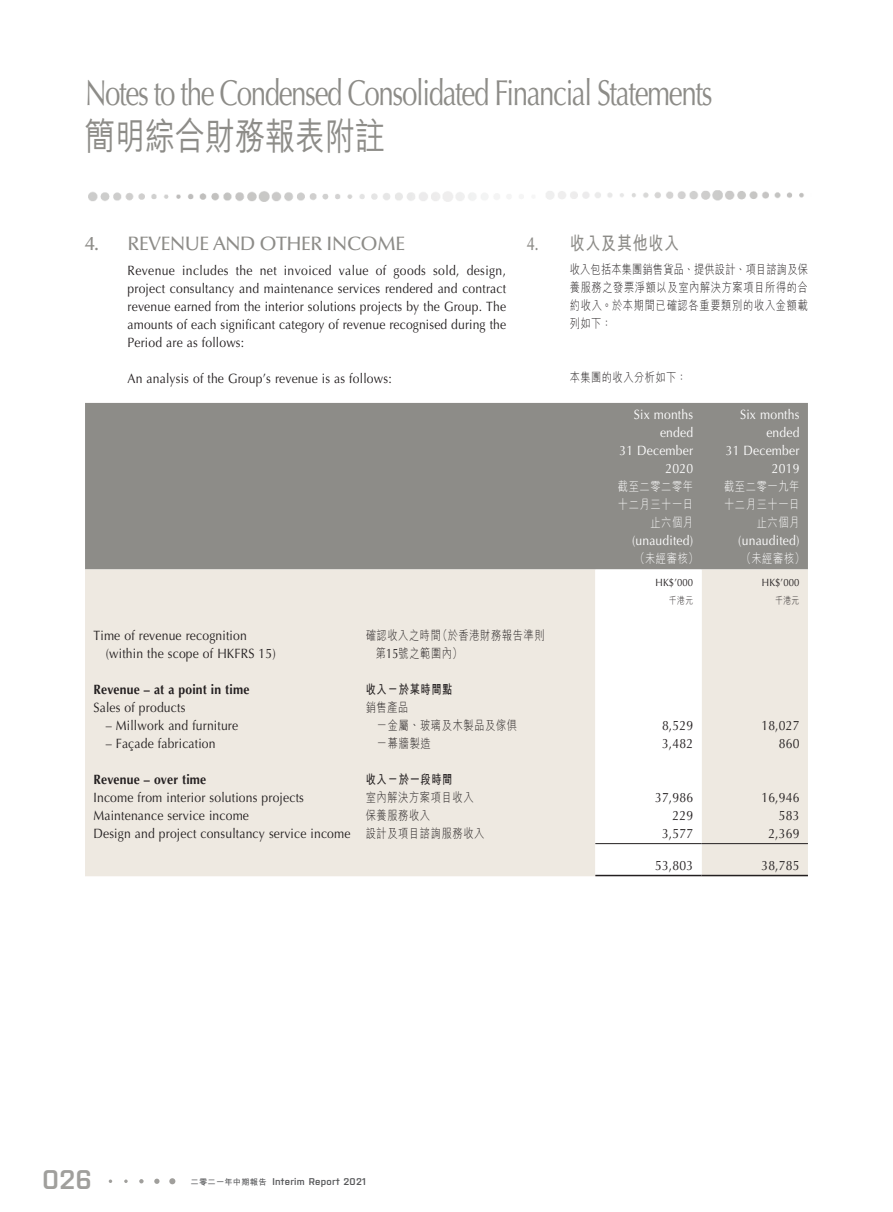
<style>
.page{position:relative;width:893px;height:1212px;background:#fff}
.page>*{position:absolute;margin:0;border:0;box-sizing:border-box;transform-origin:0 0}
.t1{font:500 37.5px "M Hei HK";color:#8d8c88;scale:.8 1}
.t2{font:36px "Optima LT Std";letter-spacing:-.05em;color:#8d8c88;scale:.77 1}
.t3{font:600 27px "Purista";color:#a09f9c}
._01_H1{font:500 19.5px "Optima LT Std";letter-spacing:-.025em;color:#8d8c88}
._001_H1_C{font:700 18.75px "M Hei HK";letter-spacing:.05em;color:#8d8c88;scale:.8 1}
._00_txt{font:13.5px/18px "Optima LT Std";letter-spacing:.015em;color:#231f20;text-align:justify;scale:.9 1}
._50_Table_txt{font:13.5px/18px "Optima LT Std";letter-spacing:.015em;color:#231f20;scale:.9 1}
._50_Table_txt-2{font:13.5px "Optima LT Std";letter-spacing:.015em;color:#fff;scale:.9 1}
._50_Table_txt-3{font:700 13.5px "Optima LT Std";letter-spacing:.015em;color:#231f20;scale:.9 1}
._000_txt_C{font:300 12.75px/18px "M Hei HK";letter-spacing:.065em;color:#231f20;text-align:justify;scale:.8 1}
._50_Table_txt-4{font:300 12.75px/18px "M Hei HK";letter-spacing:.065em;color:#231f20;scale:.8 1}
._50_Table_txt-5{font:300 12.75px "M Hei HK";letter-spacing:.065em;color:#fff;scale:.8 1}
._50_Table_txt-6{font:700 12.75px "M Hei HK";letter-spacing:.065em;color:#231f20;scale:.8 1}
._50_Table_txt-7{font:10.5px "Optima LT Std";letter-spacing:.015em;color:#231f20;scale:.9 1}
.t4{font:600 9.75px "Purista";letter-spacing:.03em;color:#57585a}
._50_Table_txt-8{font:300 9.75px "M Hei HK";letter-spacing:.065em;color:#231f20;scale:.8 1}
.s1{font-family:"Optima LT Std";font-weight:500}
.s2{font-family:"Optima LT Std";font-weight:400;font-size:13.5px}
.s3{font-size:13.5px}
.s4{font-family:"M Hei HK";font-weight:700;font-size:8.25px}
</style>
<div class="page">
<svg style="left:169px;top:1178px;width:6px;height:6px"></svg>
<svg style="left:154px;top:1178px;width:6px;height:6px"></svg>
<svg style="left:139px;top:1179px;width:5px;height:4px"></svg>
<svg style="left:124px;top:1179px;width:4px;height:4px"></svg>
<svg style="left:109px;top:1179px;width:3px;height:4px"></svg>
<img style="left:88px;top:190px;width:716px;height:12px">
<div style="left:85px;top:403px;width:723px;height:166px;background:#8d8c88"></div>
<div style="left:85px;top:569px;width:723px;height:307px;background:#eee9e1"></div>
<svg style="left:595px;top:569px;width:107px;height:306px"></svg>
<hr style="left:595px;top:843px;width:107px;height:1px;background:#231f20">
<hr style="left:702px;top:843px;width:106px;height:1px;background:#231f20">
<hr style="left:595px;top:875px;width:107px;height:1px;background:#231f20">
<hr style="left:702px;top:875px;width:106px;height:1px;background:#231f20">
<h2 class="t2" style="left:85px;top:72px;width:816px">Notes to the Condensed Consolidated Financial Statements</h2>
<h1 class="t1" style="left:85px;top:109px;width:376px">簡明綜合財務報表附註</h1>
<p class="_01_H1" style="left:85px;top:233px;width:322px">4. REVENUE AND OTHER INCOME</p>
<p class="_00_txt" style="left:128px;top:261px;width:422px">Revenue includes the net invoiced value of goods sold, design, project consultancy and maintenance services rendered and contract revenue earned from the interior solutions projects by the Group. The amounts of each significant category of revenue recognised during the Period are as follows:</p>
<p class="_00_txt" style="left:128px;top:369px;width:295px">An analysis of the Group’s revenue is as follows:</p>
<p class="_001_H1_C" style="left:527px;top:229px;width:192px"><span class="s1">4.</span> 收入及其他收入</p>
<p class="_000_txt_C" style="left:570px;top:260px;width:299px">收入包括本集團銷售貨品、提供設計、項目諮詢及保養服務之發票淨額以及室內解決方案項目所得的合約收入。於本期間已確認各重要類別的收入金額載列如下：</p>
<p class="_000_txt_C" style="left:570px;top:368px;width:147px">本集團的收入分析如下：</p>
<p class="_50_Table_txt-2" style="left:634px;top:406px;width:67px">Six months</p>
<p class="_50_Table_txt-2" style="left:660px;top:424px;width:38px">ended</p>
<p class="_50_Table_txt-2" style="left:619px;top:442px;width:83px">31 December</p>
<p class="_50_Table_txt-2" style="left:666px;top:460px;width:32px">2020</p>
<p class="_50_Table_txt-5" style="left:618px;top:478px;width:96px">截至二零二零年</p>
<p class="_50_Table_txt-5" style="left:618px;top:496px;width:96px">十二月三十一日</p>
<p class="_50_Table_txt-5" style="left:650px;top:514px;width:55px">止六個月</p>
<p class="_50_Table_txt-2" style="left:740px;top:406px;width:67px">Six months</p>
<p class="_50_Table_txt-2" style="left:766px;top:424px;width:38px">ended</p>
<p class="_50_Table_txt-2" style="left:726px;top:442px;width:83px">31 December</p>
<p class="_50_Table_txt-2" style="left:772px;top:460px;width:32px">2019</p>
<p class="_50_Table_txt-5" style="left:724px;top:478px;width:96px">截至二零一九年</p>
<p class="_50_Table_txt-5" style="left:724px;top:496px;width:96px">十二月三十一日</p>
<p class="_50_Table_txt-5" style="left:757px;top:514px;width:55px">止六個月</p>
<p class="_50_Table_txt-2" style="left:632px;top:532px;width:69px">(unaudited)</p>
<p class="_50_Table_txt-2" style="left:738px;top:532px;width:69px">(unaudited)</p>
<p class="_50_Table_txt-5" style="left:635px;top:550px;width:81px">（未經審核）</p>
<p class="_50_Table_txt-5" style="left:741px;top:550px;width:81px">（未經審核）</p>
<p class="_50_Table_txt-7" style="left:656px;top:576px;width:43px">HK$’000</p>
<p class="_50_Table_txt-7" style="left:762px;top:576px;width:43px">HK$’000</p>
<p class="_50_Table_txt-8" style="left:669px;top:594px;width:32px">千港元</p>
<p class="_50_Table_txt-8" style="left:775px;top:594px;width:32px">千港元</p>
<p class="_50_Table_txt" style="left:106px;top:626px;width:190px;text-indent:-12px">Time of revenue recognition (within the scope of HKFRS 15)</p>
<p class="_50_Table_txt-4" style="left:376px;top:625px;width:212px;text-indent:-10px">確認收入之時間（於香港財務報告準則第<span class="s2">15</span>號之範圍內）</p>
<p class="_50_Table_txt-3" style="left:94px;top:681px;width:175px">Revenue – at a point in time</p>
<p class="_50_Table_txt-6" style="left:366px;top:680px;width:110px">收入<span class="s3">－</span>於某時間點</p>
<p class="_50_Table_txt" style="left:94px;top:698px;width:104px">Sales of products</p>
<p class="_50_Table_txt-4" style="left:366px;top:698px;width:55px">銷售產品</p>
<p class="_50_Table_txt" style="left:106px;top:716px;width:149px">– Millwork and furniture</p>
<p class="_50_Table_txt-4" style="left:376px;top:715px;width:177px"><span class="s3">－</span>金屬<span class="s3">、</span>玻璃及木製品及傢俱</p>
<p class="_50_Table_txt" style="left:662px;top:716px;width:36px">8,529</p>
<p class="_50_Table_txt" style="left:761px;top:716px;width:44px">18,027</p>
<p class="_50_Table_txt" style="left:106px;top:734px;width:124px">– Façade fabrication</p>
<p class="_50_Table_txt-4" style="left:376px;top:733px;width:69px"><span class="s3">－</span>幕牆製造</p>
<p class="_50_Table_txt" style="left:662px;top:734px;width:36px">3,482</p>
<p class="_50_Table_txt" style="left:779px;top:734px;width:24px">860</p>
<p class="_50_Table_txt-3" style="left:94px;top:771px;width:127px">Revenue – over time</p>
<p class="_50_Table_txt-6" style="left:366px;top:770px;width:110px">收入<span class="s3">－</span>於一段時間</p>
<p class="_50_Table_txt" style="left:94px;top:788px;width:235px">Income from interior solutions projects</p>
<p class="_50_Table_txt-4" style="left:366px;top:788px;width:136px">室內解決方案項目收入</p>
<p class="_50_Table_txt" style="left:655px;top:788px;width:44px">37,986</p>
<p class="_50_Table_txt" style="left:761px;top:788px;width:44px">16,946</p>
<p class="_50_Table_txt" style="left:94px;top:806px;width:174px">Maintenance service income</p>
<p class="_50_Table_txt-4" style="left:366px;top:806px;width:82px">保養服務收入</p>
<p class="_50_Table_txt" style="left:672px;top:806px;width:24px">229</p>
<p class="_50_Table_txt" style="left:779px;top:806px;width:24px">583</p>
<p class="_50_Table_txt" style="left:94px;top:824px;width:287px">Design and project consultancy service income</p>
<p class="_50_Table_txt-4" style="left:366px;top:824px;width:150px">設計及項目諮詢服務收入</p>
<p class="_50_Table_txt" style="left:662px;top:824px;width:36px">3,577</p>
<p class="_50_Table_txt" style="left:768px;top:824px;width:36px">2,369</p>
<p class="_50_Table_txt" style="left:655px;top:857px;width:44px">53,803</p>
<p class="_50_Table_txt" style="left:761px;top:857px;width:44px">38,785</p>
<h3 class="t3" style="left:42px;top:1159px;width:51px">026</h3>
<p class="t4" style="left:191px;top:1174px;width:177px"><span class="s4">二零二一年中期報告</span> Interim Report 2021</p>
</div>
